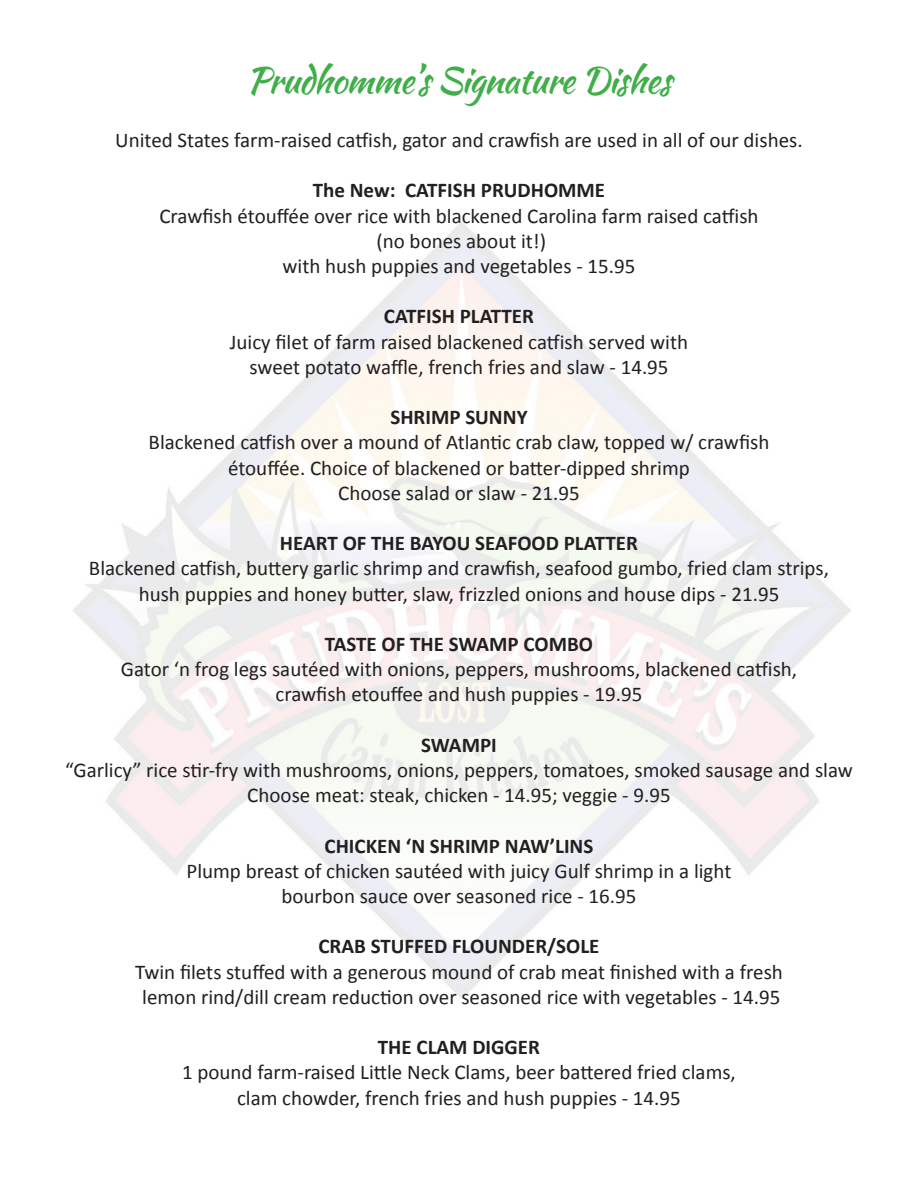
<style>
.page{position:relative;width:918px;height:1188px;background:#fff}
.page>*{position:absolute;margin:0;border:0;box-sizing:border-box;transform-origin:0 0}
.Heading{font:36px "Kaushan Script";letter-spacing:-.025em;color:#40ae49}
.t1{font:21px "Calibri";color:#231f20}
.t2{font:700 21px "Calibri";color:#231f20}
</style>
<div class="page">
<p class="Heading" style="left:247px;top:54px;width:426px">Prudhomme’s Signature Dishes</p>
<p class="t1" style="left:115px;top:127px;width:689px">United States farm-raised catfish, gator and crawfish are used in all of our dishes.</p>
<p class="t2" style="left:313px;top:177px;width:294px">The New: CATFISH PRUDHOMME</p>
<p class="t1" style="left:159px;top:202px;width:601px">Crawfish étouffée over rice with blackened Carolina farm raised catfish</p>
<p class="t1" style="left:376px;top:228px;width:171px">(no bones about it!)</p>
<p class="t1" style="left:283px;top:253px;width:354px">with hush puppies and vegetables - 15.95</p>
<p class="t2" style="left:384px;top:303px;width:152px">CATFISH PLATTER</p>
<p class="t1" style="left:230px;top:328px;width:460px">Juicy filet of farm raised blackened catfish served with</p>
<p class="t1" style="left:249px;top:354px;width:421px">sweet potato waffle, french fries and slaw - 14.95</p>
<p class="t2" style="left:390px;top:404px;width:139px">SHRIMP SUNNY</p>
<p class="t1" style="left:149px;top:429px;width:622px">Blackened catfish over a mound of Atlantic crab claw, topped w/ crawfish</p>
<p class="t1" style="left:228px;top:454px;width:463px">étouffée. Choice of blackened or batter-dipped shrimp</p>
<p class="t1" style="left:338px;top:480px;width:243px">Choose salad or slaw - 21.95</p>
<p class="t2" style="left:280px;top:530px;width:360px">HEART OF THE BAYOU SEAFOOD PLATTER</p>
<p class="t1" style="left:89px;top:555px;width:742px">Blackened catfish, buttery garlic shrimp and crawfish, seafood gumbo, fried clam strips,</p>
<p class="t1" style="left:139px;top:580px;width:642px">hush puppies and honey butter, slaw, frizzled onions and house dips - 21.95</p>
<p class="t2" style="left:325px;top:631px;width:270px">TASTE OF THE SWAMP COMBO</p>
<p class="t1" style="left:121px;top:656px;width:678px">Gator ‘n frog legs sautéed with onions, peppers, mushrooms, blackened catfish,</p>
<p class="t1" style="left:276px;top:681px;width:368px">crawfish etouffee and hush puppies - 19.95</p>
<p class="t2" style="left:421px;top:731px;width:77px">SWAMPI</p>
<p class="t1" style="left:65px;top:757px;width:789px">“Garlicy” rice stir-fry with mushrooms, onions, peppers, tomatoes, smoked sausage and slaw</p>
<p class="t1" style="left:247px;top:782px;width:425px">Choose meat: steak, chicken - 14.95; veggie - 9.95</p>
<p class="t2" style="left:325px;top:832px;width:270px">CHICKEN ‘N SHRIMP NAW’LINS</p>
<p class="t1" style="left:187px;top:858px;width:546px">Plump breast of chicken sautéed with juicy Gulf shrimp in a light</p>
<p class="t1" style="left:281px;top:883px;width:357px">bourbon sauce over seasoned rice - 16.95</p>
<p class="t2" style="left:319px;top:933px;width:283px">CRAB STUFFED FLOUNDER/SOLE</p>
<p class="t1" style="left:135px;top:958px;width:649px">Twin filets stuffed with a generous mound of crab meat finished with a fresh</p>
<p class="t1" style="left:142px;top:984px;width:640px">lemon rind/dill cream reduction over seasoned rice with vegetables - 14.95</p>
<p class="t2" style="left:378px;top:1034px;width:164px">THE CLAM DIGGER</p>
<p class="t1" style="left:182px;top:1059px;width:555px">1 pound farm-raised Little Neck Clams, beer battered fried clams,</p>
<p class="t1" style="left:237px;top:1084px;width:445px">clam chowder, french fries and hush puppies - 14.95</p>
</div>
